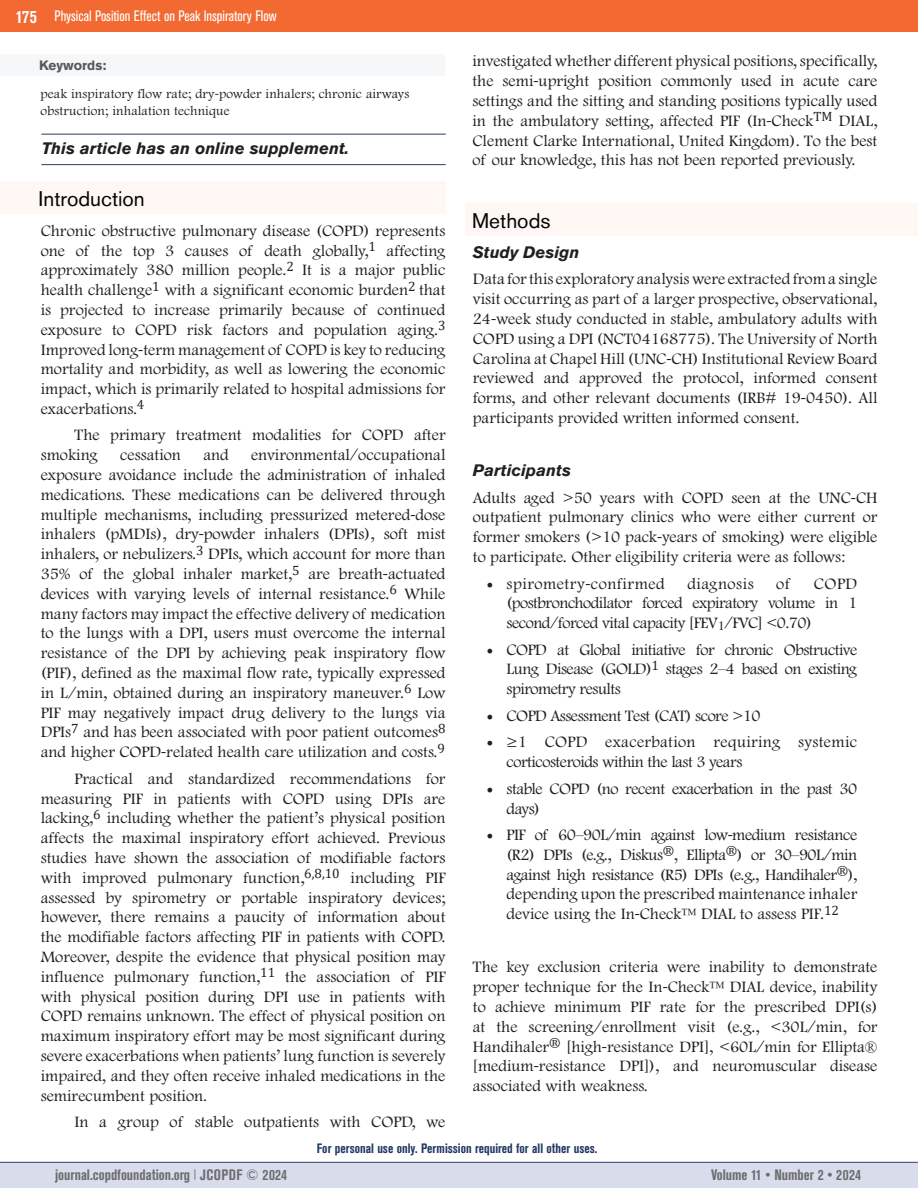
<style>
.page{position:relative;width:918px;height:1188px;background:#fff}
.page>*{position:absolute;margin:0;border:0;box-sizing:border-box;transform-origin:0 0}
.t1{font:21px "Akzidenz Grotesk BQ";color:#040503}
.t2{font:300 16.5px/19.8px "Footlight MT Pro";color:#231f20;text-align:justify}
.t3{font:300 16.5px/19.8px "Footlight MT Pro";letter-spacing:-.03em;color:#231f20}
.t4{font:300 16.5px/19.8px "Footlight MT Pro";letter-spacing:-.02em;color:#231f20}
.t5{font:italic 700 16.5px "Akzidenz Grotesk BQ";color:#231f20}
.t6{font:300 16.5px "Footlight MT Pro";letter-spacing:.03em;color:#231f20}
.t7{font:700 condensed 15px "Akzidenz Grotesk BE";color:#6c6d70}
.t8{font:condensed 15px "Akzidenz Grotesk BE";color:#fff}
.t9{font:300 13.5px/16.2px "Footlight MT Pro";letter-spacing:.01em;color:#231f20}
.t10{font:700 condensed 13.5px "Akzidenz Grotesk BE";color:#213861}
.t11{font:700 13.5px "Akzidenz Grotesk BE";color:#57585a}
.s1{font-weight:700;font-size:18px}
.s2{font-family:"Myriad Pro";font-weight:400}
.s3{font-family:"Minion Pro";font-weight:400;font-size:18px}
</style>
<div class="page">
<div style="left:0;top:1162px;width:918px;height:26px;background:#d9dceb"></div>
<div style="left:0;top:0;width:918px;height:32px;background:#f26a32"></div>
<hr style="left:0;top:1162px;width:918px;height:1px;background:#34416b">
<hr style="left:41px;top:134px;width:405px;height:1px;background:#263d61">
<hr style="left:41px;top:164px;width:405px;height:1px;background:#263d61">
<div style="left:0;top:182px;width:446px;height:32px;background:#fef7f4"></div>
<div style="left:465px;top:204px;width:453px;height:32px;background:#fef7f4"></div>
<div style="left:0;top:54px;width:445px;height:22px;background:#f5f7f9"></div>
<p class="t8" style="left:16px;top:8px;width:262px"><span class="s1">175</span> Physical Position Effect on Peak Inspiratory Flow</p>
<p class="t11" style="left:39px;top:57px;width:69px">Keywords:</p>
<p class="t9" style="left:41px;top:86px;width:370px">peak inspiratory flow rate; dry<span class="s2">-</span>powder inhalers; chronic airways obstruction; inhalation technique</p>
<p class="t5" style="left:41px;top:138px;width:309px">This article has an online supplement.</p>
<p class="t1" style="left:39px;top:186px;width:108px">Introduction</p>
<p class="t2" style="left:41px;top:221px;width:406px">Chronic obstructive pulmonary disease (COPD) represents one of the top 3 causes of death globally,<sup>1</sup> affecting approximately 380 million people.<sup>2</sup> It is a major public health challenge<sup>1</sup> with a significant economic burden<sup>2</sup> that is projected to increase primarily because of continued exposure to COPD risk factors and population aging.<sup>3<br></sup>Improved long<span class="s2">-</span>term management of COPD is key to reducing mortality and morbidity, as well as lowering the economic impact, which is primarily related to hospital admissions for exacerbations.<sup>4</sup></p>
<p class="t2" style="left:41px;top:426px;width:406px;text-indent:34px">The primary treatment modalities for COPD after smoking</p>
<p class="t2" style="left:41px;top:446px;width:406px;text-indent:210px">environmental/occupational exposure avoidance include the administration of inhaled medications. These medications can be delivered through multiple mechanisms, including pressurized metered<span class="s2">-</span>dose inhalers (pMDIs), dry<span class="s2">-</span>powder inhalers (DPIs), soft mist inhalers, or nebulizers.<sup>3</sup> DPIs, which account for more than 35% of the global inhaler market,<sup>5</sup> are breath<span class="s2">-</span>actuated devices with varying levels of internal resistance.<sup>6</sup> While many factors may impact the effective delivery of medication to the lungs with a DPI, users must overcome the internal resistance of the DPI by achieving peak inspiratory flow (PIF), defined as the maximal flow rate, typically expressed in L/min, obtained during an inspiratory maneuver.<sup>6</sup> Low PIF may negatively impact drug delivery to the lungs via DPIs<sup>7</sup> and has been associated with poor patient outcomes<sup>8 </sup>and higher COPD<span class="s2">-</span>related health care utilization and costs.<sup>9</sup></p>
<p class="t2" style="left:41px;top:769px;width:406px;text-indent:34px">Practical and standardized recommendations for measuring PIF in patients with COPD using DPIs are lacking,<sup>6</sup> including whether the patient’s physical position affects the maximal inspiratory effort achieved. Previous studies have shown the association of modifiable factors with improved pulmonary function,<sup>6,8,10</sup> including PIF assessed by spirometry or portable inspiratory devices; however, there remains a paucity of information about the modifiable factors affecting PIF in patients with COPD.<br>Moreover, despite the evidence that physical position may influence pulmonary function,<sup>11</sup> the association of PIF with physical position during DPI use in patients with COPD remains unknown. The effect of physical position on maximum inspiratory effort may be most significant during severe exacerbations when patients’ lung function is severely impaired, and they often receive inhaled medications in the semirecumbent position.</p>
<p class="t2" style="left:74px;top:1112px;width:373px">In a group of stable outpatients with COPD, we</p>
<p class="t2" style="left:120px;top:446px;width:62px">cessation</p>
<p class="t2" style="left:203px;top:446px;width:27px">and</p>
<p class="t2" style="left:472px;top:52px;width:406px">investigated whether different physical positions, specifically, the semi<span class="s2">-</span>upright position commonly used in acute care settings and the sitting and standing positions typically used in the ambulatory setting, affected PIF (In<span class="s2">-</span>Check<sup>TM</sup> DIAL, Clement Clarke International, United Kingdom). To the best of our knowledge, this has not been reported previously.</p>
<p class="t1" style="left:472px;top:208px;width:80px">Methods</p>
<p class="t5" style="left:473px;top:242px;width:108px">Study Design</p>
<p class="t2" style="left:473px;top:270px;width:406px">Data for this exploratory analysis were extracted from a single visit occurring as part of a larger prospective, observational, 24<span class="s2">-</span>week study conducted in stable, ambulatory adults with COPD using a DPI (NCT04168775). The University of North Carolina at Chapel Hill (UNC<span class="s2">-</span>CH) Institutional Review Board reviewed and approved the protocol, informed consent forms, and other relevant documents (IRB# 19<span class="s2">-</span>0450). All participants provided written informed consent.</p>
<p class="t5" style="left:473px;top:460px;width:100px">Participants</p>
<p class="t2" style="left:473px;top:488px;width:406px">Adults aged &gt;50 years with COPD seen at the UNC<span class="s2">-</span>CH outpatient pulmonary clinics who were either current or former smokers (&gt;10 pack<span class="s2">-</span>years of smoking) were eligible to participate. Other eligibility criteria were as follows:</p>
<p class="t6" style="left:486px;top:574px;width:180px"><span class="s3">•</span> spirometry<span class="s2">-</span>confirmed</p>
<p class="t6" style="left:687px;top:574px;width:68px">diagnosis</p>
<p class="t2" style="left:776px;top:574px;width:15px">of</p>
<p class="t2" style="left:507px;top:574px;width:352px;text-indent:307px">COPD (postbronchodilator forced expiratory volume in 1 second/forced vital capacity [FEV<sub>1</sub>/FVC] &lt;0.70)</p>
<p class="t2" style="left:507px;top:640px;width:352px;text-indent:-20px"><span class="s3">•</span> COPD at Global initiative for chronic Obstructive Lung Disease (GOLD)<sup>1</sup> stages 2–4 based on existing spirometry results</p>
<p class="t3" style="left:486px;top:706px;width:276px"><span class="s3">•</span> COPD Assessment Test (CAT) score &gt;10</p>
<p class="t4" style="left:507px;top:733px;width:352px;text-indent:-20px"><span class="s3">•</span> ≥1 COPD exacerbation requiring systemic corticosteroids within the last 3 years</p>
<p class="t3" style="left:507px;top:779px;width:352px;text-indent:-20px"><span class="s3">•</span> stable COPD (no recent exacerbation in the past 30 days)</p>
<p class="t2" style="left:507px;top:825px;width:352px;text-indent:-20px"><span class="s3">•</span> PIF of 60–90L/min against low<span class="s2">-</span>medium resistance (R2) DPIs (e.g., Diskus<sup>®</sup>, Ellipta<sup>®</sup>) or 30–90L/min against high resistance (R5) DPIs (e.g., Handihaler<sup>®</sup>), depending upon the prescribed maintenance inhaler device using the In<span class="s2">-</span>Check™ DIAL to assess PIF.<sup>12</sup></p>
<p class="t2" style="left:473px;top:958px;width:406px">The key exclusion criteria were inability to demonstrate proper technique for the In<span class="s2">-</span>Check™ DIAL device, inability to achieve minimum PIF rate for the prescribed DPI(s) at the screening/enrollment visit (e.g., &lt;30L/min, for Handihaler<sup>®</sup> [high<span class="s2">-</span>resistance DPI], &lt;60L/min for Ellipta® [medium<span class="s2">-</span>resistance DPI]), and neuromuscular disease associated with weakness.</p>
<p class="t10" style="left:317px;top:1141px;width:282px">For personal use only. Permission required for all other uses.</p>
<p class="t7" style="left:55px;top:1166px;width:234px">journal.copdfoundation.org <sup>|</sup> JCOPDF © 2024</p>
<p class="t7" style="left:711px;top:1166px;width:151px">Volume 11 • Number 2 • 2024</p>
</div>
